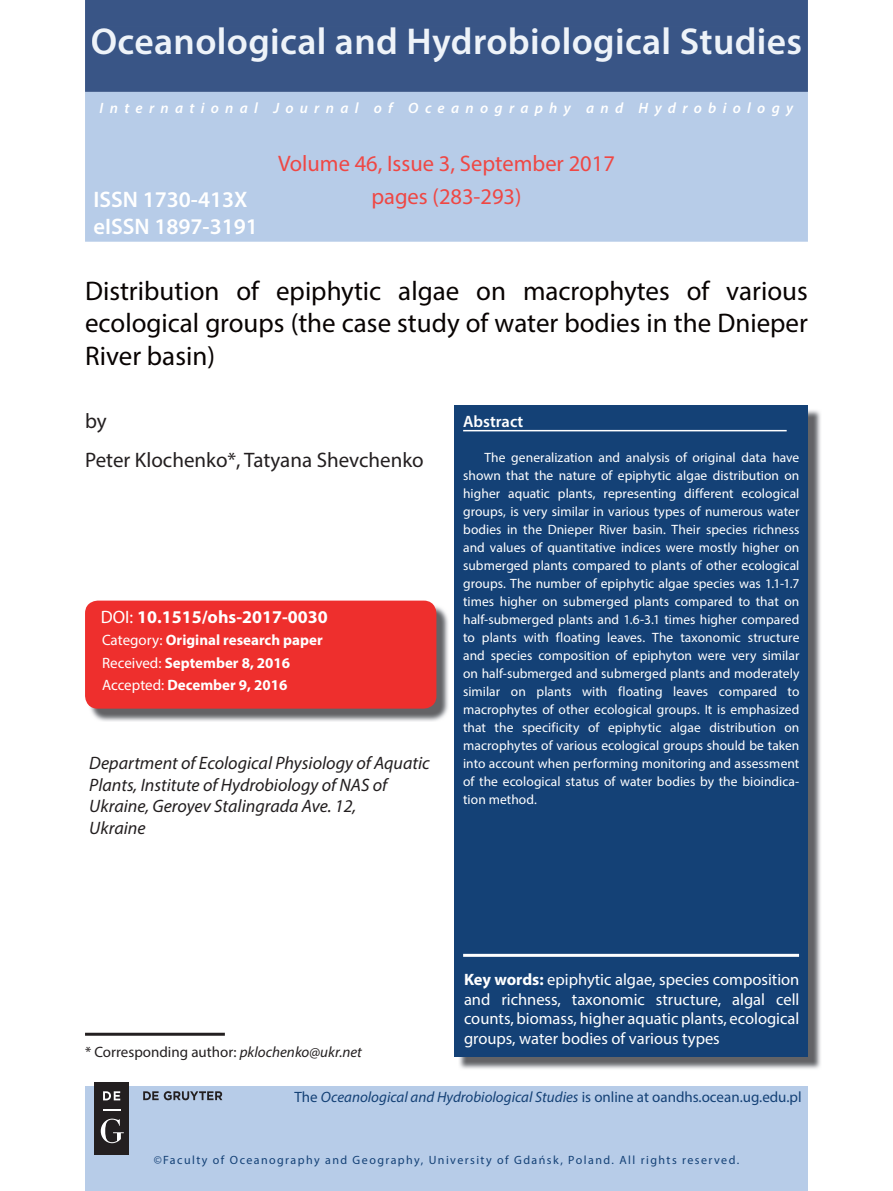
<style>
.page{position:relative;width:893px;height:1191px;background:#fff}
.page>*{position:absolute;margin:0;border:0;box-sizing:border-box;transform-origin:0 0}
.t1{font:600 37.5px "Myriad Pro";letter-spacing:.01em;color:#eef3f9}
.t2{font:27px/32.4px "Myriad Pro";color:#080302;text-align:justify}
.t3{font:22.5px "Myriad Pro";color:#ef4744}
.t4{font:600 22.5px/27px "Myriad Pro";color:#fff}
.t5{font:21px "Myriad Pro";color:#231f20}
.t6{font:italic 18px/21.6px "Myriad Pro";color:#231f20}
.t7{font:700 18px "Myriad Pro";color:#fff}
.t8{font:16.5px/19.8px "Myriad Pro";color:#fff;text-align:justify}
.t9{font:600 16.5px "Myriad Pro";color:#fff}
.t10{font:700 15px/22.5px "Myriad Pro";color:#fff}
.t11{font:italic 15px "Myriad Pro";color:#144176}
.t12{font:italic 600 15px "Myriad Pro";letter-spacing:.42em;color:#fff}
.t13{font:15px "Myriad Pro";color:#231f20}
.t14{font:13.5px/18px "Myriad Pro";letter-spacing:.005em;color:#fff;text-align:justify}
.t15{font:12px "Myriad Pro";letter-spacing:.12em;color:#144176}
.s1{font-weight:400}
.s2{font-style:italic}
.s3{font-weight:700}
.s4{font-style:normal}
</style>
<div class="page">
<div style="left:85px;top:1086px;width:723px;height:105px;background:#b7cce8"></div>
<div style="left:85px;top:92px;width:723px;height:150px;background:#b7cce8"></div>
<div style="left:85px;top:0;width:723px;height:92px;background:#395586"></div>
<div style="left:92px;top:27px;width:709px;height:35px;background:#395586"></div>
<hr style="left:85px;top:1032px;width:140px;height:3px;background:#231f20">
<img style="left:89px;top:604px;width:359px;height:117px">
<div style="left:85px;top:600px;width:351px;height:108px;background:#ee2f2d;border-radius:13px"></div>
<img style="left:459px;top:410px;width:362px;height:659px">
<div style="left:455px;top:405px;width:353px;height:652px;background:#144176"></div>
<hr style="left:463px;top:430px;width:324px;height:1px;background:#fff">
<div style="left:94px;top:1082px;width:35px;height:73px;background:#231f20"></div>
<svg style="left:103px;top:1109px;width:17px;height:1px"></svg>
<svg style="left:103px;top:1091px;width:17px;height:9px"></svg>
<svg style="left:101px;top:1118px;width:23px;height:25px"></svg>
<svg style="left:143px;top:1091px;width:79px;height:9px"></svg>
<hr style="left:463px;top:953px;width:336px;height:3px;background:#fff">
<h1 class="t1" style="left:91px;top:17px;width:713px">Oceanological and Hydrobiological Studies</h1>
<p class="t12" style="left:100px;top:99px;width:695px">International Journal of Oceanography and Hydrobiology</p>
<h3 class="t4" style="left:94px;top:185px;width:166px">ISSN 1730-413X eISSN 1897-3191</h3>
<h3 class="t3" style="left:278px;top:150px;width:338px">Volume 46, Issue 3, September 2017</h3>
<h3 class="t3" style="left:371px;top:182px;width:152px">pages (283-293)</h3>
<h2 class="t2" style="left:85px;top:274px;width:724px">Distribution of epiphytic algae on macrophytes of various ecological groups (the case study of water bodies in the Dnieper River basin)</h2>
<h3 class="t5" style="left:85px;top:408px;width:23px">by</h3>
<h3 class="t5" style="left:85px;top:446px;width:340px">Peter Klochenko*, Tatyana Shevchenko</h3>
<h3 class="t7" style="left:101px;top:605px;width:229px"><span class="s1">DOI:</span> 10.1515/ohs-2017-0030</h3>
<p class="t10" style="left:102px;top:628px;width:222px"><span class="s1">Category:</span> Original research paper<br><span class="s1">Received:</span> September 8, 2016<br><span class="s1">Accepted:</span> December 9, 2016</p>
<h3 class="t6" style="left:89px;top:752px;width:342px">Department of Ecological Physiology of Aquatic Plants, Institute of Hydrobiology of NAS of Ukraine, Geroyev Stalingrada Ave. 12,<br>Ukraine</h3>
<p class="t9" style="left:463px;top:411px;width:62px">Abstract</p>
<p class="t14" style="left:463px;top:448px;width:338px;text-indent:21px">The generalization and analysis of original data have shown that the nature of epiphytic algae distribution on higher aquatic plants, representing different ecological groups, is very similar in various types of numerous water bodies in the Dnieper River basin. Their species richness and values of quantitative indices were mostly higher on submerged plants compared to plants of other ecological groups. The number of epiphytic algae species was 1.1-1.7 times higher on submerged plants compared to that on half-submerged plants and 1.6-3.1 times higher compared to plants with floating leaves. The taxonomic structure and species composition of epiphyton were very similar on half-submerged and submerged plants and moderately similar on plants with floating leaves compared to macrophytes of other ecological groups. It is emphasized that the specificity of epiphytic algae distribution on macrophytes of various ecological groups should be taken into account when performing monitoring and assessment of the ecological status of water bodies by the bioindica&shy;tion method.</p>
<p class="t13" style="left:85px;top:1042px;width:278px">* Corresponding author: <span class="s2">pklochenko@ukr.net</span></p>
<p class="t8" style="left:464px;top:969px;width:337px"><span class="s3">Key words:</span> epiphytic algae, species composition and richness, taxonomic structure, algal cell counts, biomass, higher aquatic plants, ecological groups, water bodies of various types</p>
<p class="t11" style="left:295px;top:1088px;width:508px"><span class="s4">The</span> Oceanological and Hydrobiological Studies <span class="s4">is online at oandhs.ocean.ug.edu.pl</span></p>
<p class="t15" style="left:154px;top:1152px;width:587px">©Faculty of Oceanography and Geography, University of Gdańsk, Poland. All rights reserved.</p>
</div>
